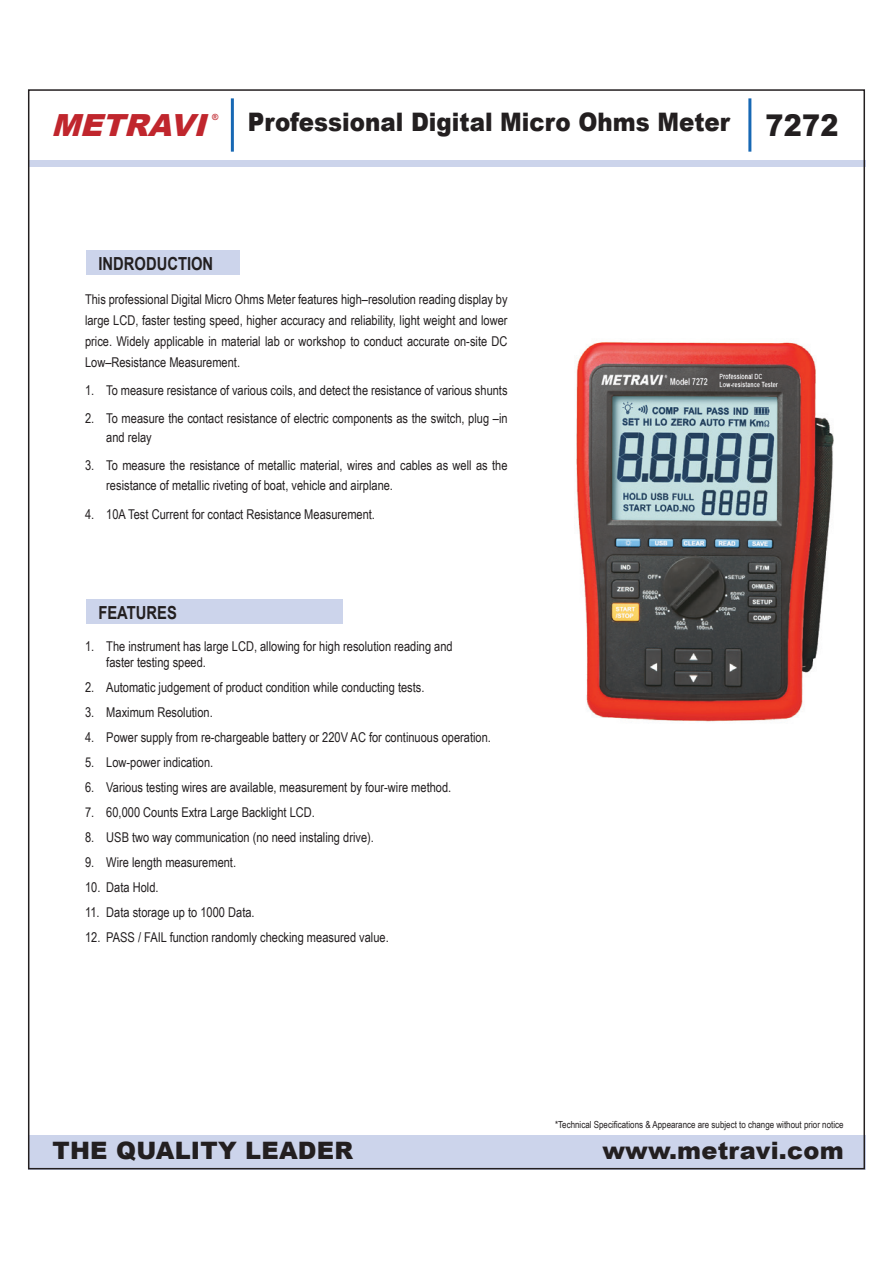
<style>
.page{position:relative;width:893px;height:1263px;background:#fff}
.page>*{position:absolute;margin:0;border:0;box-sizing:border-box;transform-origin:0 0}
.t1{font:italic 900 30.45px "Arial";color:#c0262d}
.t2{font:900 30px "Arial";color:#231f20;scale:.9 1}
.t3{font:900 25.5px "Arial";color:#231f20;scale:.9 1}
.t4{font:900 24px "Arial";letter-spacing:.01em;color:#231f20}
.t5{font:700 18px "Arial";color:#231f20;scale:.82 1}
.t6{font:13.5px/21px "Arial Narrow";color:#231f20}
.t7{font:9.75px "Arial Narrow";color:#231f20}
.t8{font:700 8.4px "Arial";color:#c0262d}
</style>
<div class="page">
<div style="left:28px;top:1135px;width:837px;height:34px;background:#ccd4eb"></div>
<hr style="left:748px;top:98px;width:3px;height:54px;background:#1768b4">
<hr style="left:231px;top:98px;width:3px;height:54px;background:#1768b4">
<div style="left:28px;top:160px;width:837px;height:7px;background:#ccd4eb"></div>
<div style="left:86px;top:250px;width:154px;height:25px;background:#ccd4eb"></div>
<div style="left:86px;top:599px;width:257px;height:25px;background:#ccd4eb"></div>
<img style="left:576px;top:342px;width:258px;height:380px">
<p class="t1" style="left:51px;top:103px;width:167px">METRAVI</p>
<p class="t8" style="left:212px;top:112px;width:8px">®</p>
<p class="t3" style="left:248px;top:104px;width:537px">Professional Digital Micro Ohms Meter</p>
<p class="t2" style="left:766px;top:103px;width:82px">7272</p>
<p class="t5" style="left:98px;top:252px;width:141px">INDRODUCTION</p>
<p class="t6" style="left:85px;top:288px;width:424px;text-align:justify">This professional Digital Micro Ohms Meter features high–resolution reading display by large LCD, faster testing speed, higher accuracy and reliability, light weight and lower price. Widely applicable in material lab or workshop to conduct accurate on-site DC Low–Resistance Measurement.</p>
<p class="t6" style="left:85px;top:379px;width:424px">1. To measure resistance of various coils, and detect the resistance of various shunts</p>
<p class="t6" style="left:106px;top:408px;width:403px;line-height:19.5px;text-indent:-21px">2. To measure the contact resistance of electric components as the switch, plug –in and relay</p>
<p class="t6" style="left:106px;top:455px;width:403px;line-height:19.5px;text-indent:-21px">3. To measure the resistance of metallic material, wires and cables as well as the resistance of metallic riveting of boat, vehicle and airplane.</p>
<p class="t6" style="left:85px;top:504px;width:291px">4. 10A Test Current for contact Resistance Measurement.</p>
<p class="t5" style="left:98px;top:600px;width:97px">FEATURES</p>
<p class="t6" style="left:106px;top:637px;width:348px;line-height:16.5px;text-indent:-21px">1. The instrument has large LCD, allowing for high resolution reading and faster testing speed.</p>
<p class="t6" style="left:85px;top:676px;width:341px">2. Automatic judgement of product condition while conducting tests.</p>
<p class="t6" style="left:85px;top:701px;width:129px">3. Maximum Resolution.</p>
<p class="t6" style="left:85px;top:726px;width:407px">4. Power supply from re-chargeable battery or 220V AC for continuous operation.</p>
<p class="t6" style="left:85px;top:751px;width:130px">5. Low-power indication.</p>
<p class="t6" style="left:85px;top:776px;width:368px">6. Various testing wires are available, measurement by four-wire method.</p>
<p class="t6" style="left:85px;top:801px;width:231px">7. 60,000 Counts Extra Large Backlight LCD.</p>
<p class="t6" style="left:85px;top:826px;width:290px">8. USB two way communication (no need instaling drive).</p>
<p class="t6" style="left:85px;top:851px;width:153px">9. Wire length measurement.</p>
<p class="t6" style="left:85px;top:876px;width:75px">10. Data Hold.</p>
<p class="t6" style="left:85px;top:901px;width:171px">11. Data storage up to 1000 Data.</p>
<p class="t6" style="left:85px;top:926px;width:305px">12. PASS / FAIL function randomly checking measured value.</p>
<p class="t7" style="left:555px;top:1118px;width:290px">*Technical Specifications &amp; Appearance are subject to change without prior notice</p>
<p class="t4" style="left:52px;top:1133px;width:302px">THE QUALITY LEADER</p>
<p class="t4" style="left:602px;top:1133px;width:243px">www.metravi.com</p>
</div>
